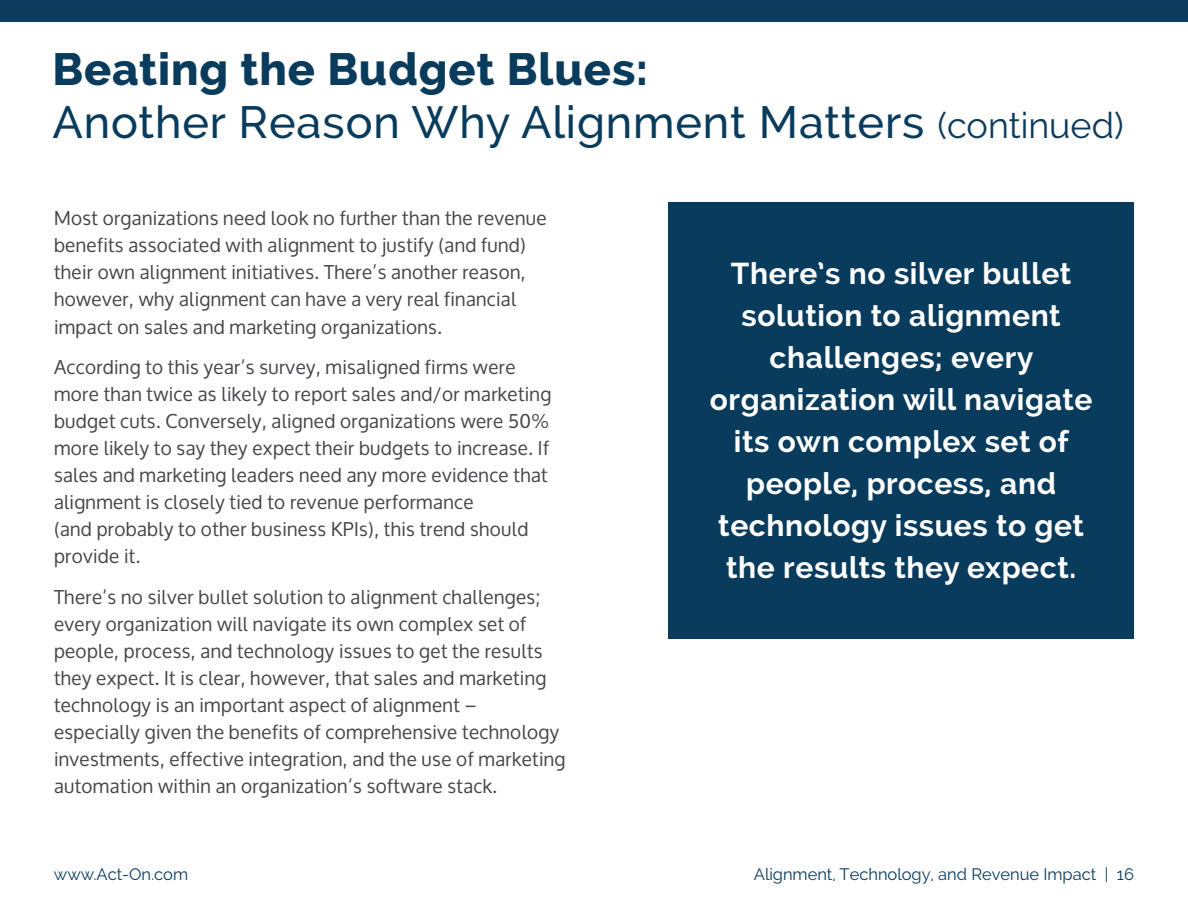
<style>
.page{position:relative;width:1188px;height:918px;background:#fff}
.page>*{position:absolute;margin:0;border:0;box-sizing:border-box;transform-origin:0 0}
.t1{font:500 45px/52.5px "Raleway";letter-spacing:.02em;color:#093b5c}
.t2{font:700 30px/42px "Raleway";letter-spacing:.02em;color:#fff;text-align:center}
.t3{font:19.2px/27px "Oxygen";letter-spacing:.02em;color:#45464c}
.t4{font:16.5px "Raleway";color:#093b5c}
.s1{font-weight:800}
.s2{font-weight:400;font-size:36px;color:#0c3b5d}
</style>
<div class="page">
<div style="left:668px;top:202px;width:466px;height:436px;background:#093b5c"></div>
<div style="left:0;top:0;width:1188px;height:22px;background:#0c3b5d"></div>
<h1 class="t1" style="left:52px;top:43px;width:1073px"><span class="s1">Beating the Budget Blues:<br></span>Another Reason Why Alignment Matters <span class="s2">(continued)</span></h1>
<p class="t3" style="left:54px;top:205px;width:494px">Most organizations need look no further than the revenue benefits associated with alignment to justify (and fund) their own alignment initiatives. There’s another reason, however, why alignment can have a very real financial impact on sales and marketing organizations.</p>
<p class="t3" style="left:54px;top:354px;width:499px">According to this year’s survey, misaligned firms were more than twice as likely to report sales and/or marketing budget cuts. Conversely, aligned organizations were 50% more likely to say they expect their budgets to increase. If sales and marketing leaders need any more evidence that alignment is closely tied to revenue performance<br>(and probably to other business KPIs), this trend should provide it.</p>
<p class="t3" style="left:54px;top:583px;width:513px">There’s no silver bullet solution to alignment challenges; every organization will navigate its own complex set of people, process, and technology issues to get the results they expect. It is clear, however, that sales and marketing technology is an important aspect of alignment – especially given the benefits of comprehensive technology investments, effective integration, and the use of marketing automation within an organization’s software stack.</p>
<h2 class="t2" style="left:710px;top:253px;width:384px">There’s no silver bullet solution to alignment challenges; every organization will navigate its own complex set of people, process, and technology issues to get the results they expect.</h2>
<p class="t4" style="left:54px;top:864px;width:136px">www.Act-On.com</p>
<p class="t4" style="left:754px;top:864px;width:382px">Alignment, Technology, and Revenue Impact | 16</p>
</div>
